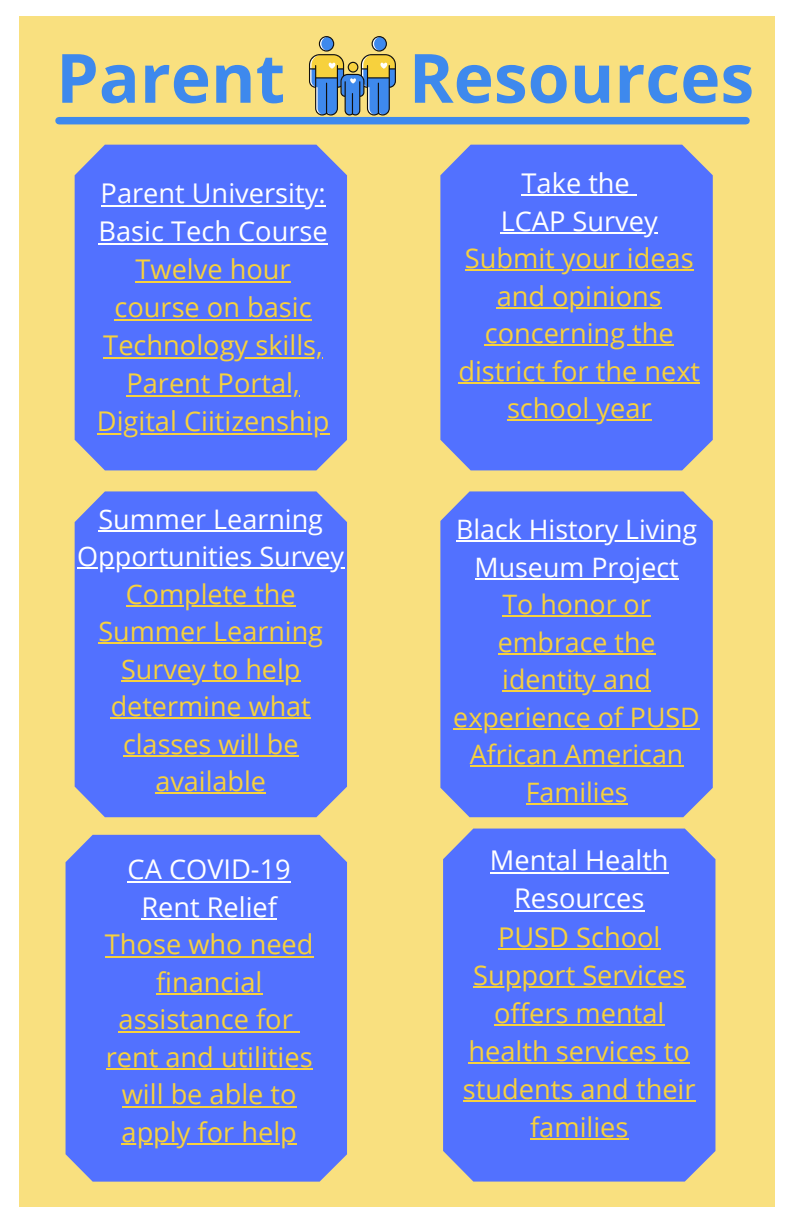
<style>
.page{position:relative;width:792px;height:1224px;background:#fff}
.page>*{position:absolute;margin:0;border:0;box-sizing:border-box;transform-origin:0 0}
.t1{font:700 68px "Open Sans";color:#3e89ed}
.t2{font:27.2px/38px "Open Sans";color:#f7d13d;text-align:center}
.t3{font:27.2px/38px "Open Sans";color:#fff}
.t4{font:27px/37.6px "Open Sans";color:#f7d13d;text-align:center}
.t5{font:27px/37.6px "Open Sans";color:#fff;text-align:center}
.t6{font:26.8px/37.6px "Open Sans";color:#f7d13d;text-align:center}
.t7{font:26.8px/37.6px "Open Sans";color:#fff;text-align:center}
</style>
<div class="page">
<div style="left:20px;top:16px;width:755px;height:1190px;background:#f9e07f"></div>
<div style="left:75px;top:145px;width:272px;height:325px;background:#5271ff"></div>
<hr style="left:101px;top:205px;width:225px;height:2px;background:#fff">
<hr style="left:98px;top:243px;width:230px;height:2px;background:#fff">
<hr style="left:136px;top:281px;width:155px;height:2px;background:#f7d13d">
<hr style="left:114px;top:319px;width:198px;height:2px;background:#f7d13d">
<hr style="left:103px;top:357px;width:220px;height:2px;background:#f7d13d">
<hr style="left:126px;top:395px;width:174px;height:2px;background:#f7d13d">
<hr style="left:97px;top:433px;width:232px;height:2px;background:#f7d13d">
<div style="left:75px;top:491px;width:272px;height:326px;background:#5271ff"></div>
<hr style="left:98px;top:530px;width:225px;height:2px;background:#fff">
<hr style="left:77px;top:568px;width:267px;height:1px;background:#fff">
<hr style="left:126px;top:605px;width:170px;height:2px;background:#f7d13d">
<hr style="left:98px;top:643px;width:225px;height:1px;background:#f7d13d">
<hr style="left:121px;top:680px;width:180px;height:2px;background:#f7d13d">
<hr style="left:111px;top:718px;width:200px;height:1px;background:#f7d13d">
<hr style="left:123px;top:755px;width:176px;height:2px;background:#f7d13d">
<hr style="left:155px;top:793px;width:111px;height:1px;background:#f7d13d">
<div style="left:440px;top:491px;width:273px;height:326px;background:#5271ff"></div>
<hr style="left:456px;top:541px;width:241px;height:1px;background:#fff">
<hr style="left:475px;top:578px;width:204px;height:2px;background:#fff">
<hr style="left:502px;top:616px;width:149px;height:1px;background:#f7d13d">
<hr style="left:498px;top:653px;width:158px;height:2px;background:#f7d13d">
<hr style="left:502px;top:691px;width:149px;height:1px;background:#f7d13d">
<hr style="left:453px;top:728px;width:247px;height:2px;background:#f7d13d">
<hr style="left:470px;top:766px;width:213px;height:1px;background:#f7d13d">
<hr style="left:526px;top:803px;width:101px;height:2px;background:#f7d13d">
<div style="left:443px;top:829px;width:272px;height:353px;background:#5271ff"></div>
<hr style="left:490px;top:872px;width:179px;height:2px;background:#fff">
<hr style="left:514px;top:910px;width:131px;height:2px;background:#fff">
<hr style="left:498px;top:948px;width:162px;height:2px;background:#f7d13d">
<hr style="left:473px;top:986px;width:212px;height:2px;background:#f7d13d">
<hr style="left:494px;top:1024px;width:170px;height:2px;background:#f7d13d">
<hr style="left:469px;top:1062px;width:221px;height:2px;background:#f7d13d">
<hr style="left:463px;top:1100px;width:233px;height:2px;background:#f7d13d">
<hr style="left:530px;top:1138px;width:99px;height:2px;background:#f7d13d">
<div style="left:66px;top:835px;width:281px;height:347px;background:#5271ff"></div>
<hr style="left:128px;top:881px;width:163px;height:1px;background:#fff">
<hr style="left:141px;top:918px;width:136px;height:2px;background:#fff">
<hr style="left:105px;top:956px;width:209px;height:1px;background:#f7d13d">
<hr style="left:156px;top:993px;width:106px;height:2px;background:#f7d13d">
<hr style="left:119px;top:1031px;width:174px;height:1px;background:#f7d13d">
<hr style="left:106px;top:1068px;width:207px;height:2px;background:#f7d13d">
<hr style="left:122px;top:1106px;width:175px;height:1px;background:#f7d13d">
<hr style="left:122px;top:1143px;width:175px;height:2px;background:#f7d13d">
<div style="left:59px;top:117px;width:687px;height:7px;background:#3e89ed"></div>
<svg style="left:309px;top:36px;width:87px;height:80px"></svg>
<div style="left:440px;top:145px;width:273px;height:325px;background:#5271ff"></div>
<hr style="left:522px;top:195px;width:108px;height:1px;background:#fff">
<hr style="left:501px;top:232px;width:157px;height:2px;background:#fff">
<hr style="left:465px;top:270px;width:229px;height:1px;background:#f7d13d">
<hr style="left:497px;top:307px;width:165px;height:2px;background:#f7d13d">
<hr style="left:485px;top:345px;width:189px;height:1px;background:#f7d13d">
<hr style="left:458px;top:382px;width:242px;height:2px;background:#f7d13d">
<hr style="left:507px;top:420px;width:145px;height:1px;background:#f7d13d">
<p class="t1" style="left:56px;top:30px;width:231px">Parent</p>
<p class="t1" style="left:409px;top:30px;width:347px">Resources</p>
<p class="t3" style="left:98px;top:174px;width:231px">Parent University:<br>Basic Tech Course</p>
<p class="t2" style="left:97px;top:250px;width:234px">Twelve hour course on basic<br>Technology skills,<br>Parent Portal,<br>Digital Ciitizenship</p>
<p class="t5" style="left:77px;top:499px;width:268px">Summer Learning<br>Opportunities Survey</p>
<p class="t4" style="left:98px;top:574px;width:226px">Complete the<br>Summer Learning<br>Survey to help determine what classes will be available</p>
<p class="t3" style="left:128px;top:850px;width:165px">CA COVID-19</p>
<p class="t3" style="left:141px;top:887px;width:137px">Rent Relief</p>
<p class="t2" style="left:105px;top:925px;width:210px">Those who need financial assistance for</p>
<p class="t2" style="left:106px;top:1038px;width:208px">rent and utilities will be able to apply for help</p>
<p class="t3" style="left:522px;top:164px;width:110px">Take the</p>
<p class="t3" style="left:501px;top:201px;width:159px">LCAP Survey</p>
<p class="t2" style="left:458px;top:239px;width:243px">Submit your ideas and opinions concerning the district for the next school year</p>
<p class="t7" style="left:456px;top:510px;width:243px">Black History Living<br>Museum Project</p>
<p class="t6" style="left:453px;top:585px;width:248px">To honor or embrace the identity and experience of PUSD<br>African American<br>Families</p>
<p class="t3" style="left:490px;top:841px;width:180px;text-align:center">Mental Health<br>Resources</p>
<p class="t2" style="left:463px;top:917px;width:234px">PUSD School<br>Support Services offers mental health services to students and their families</p>
</div>
